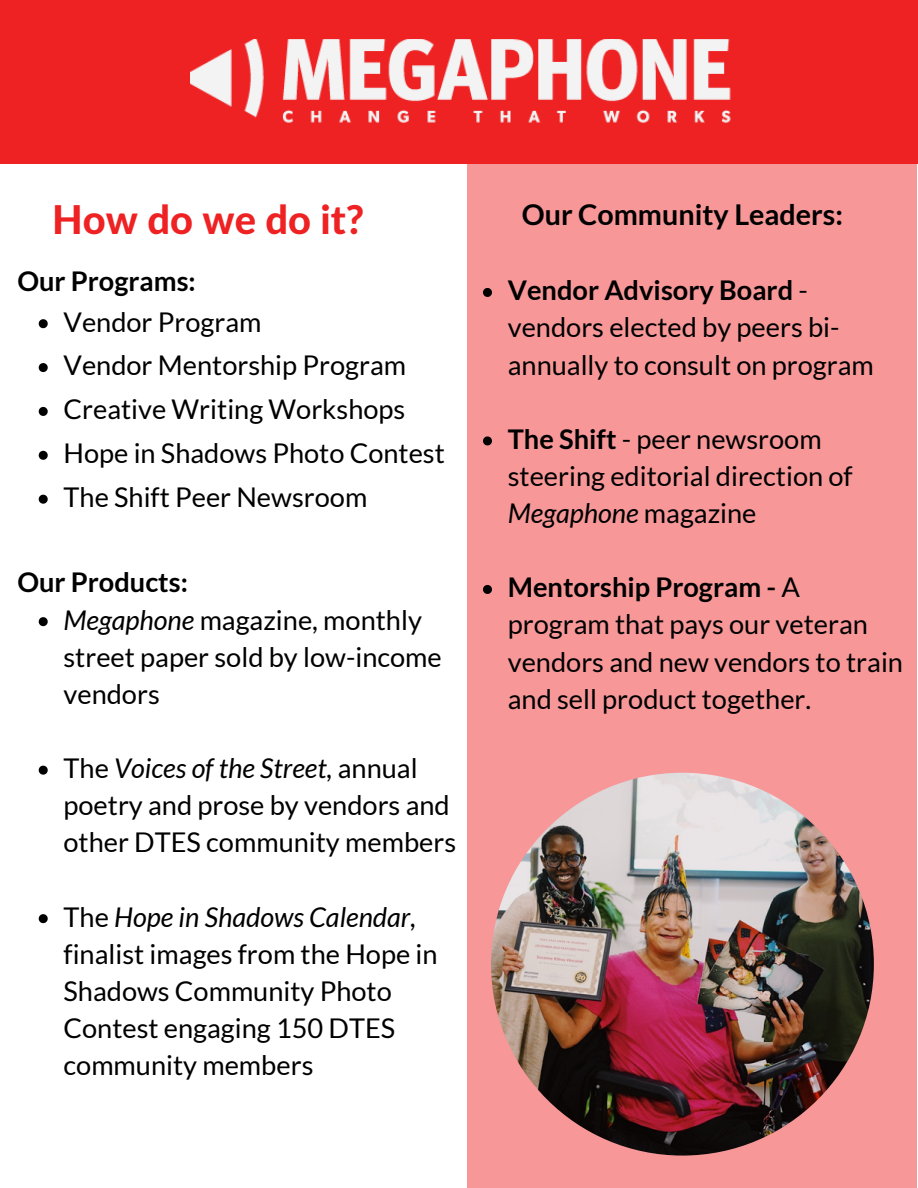
<style>
.page{position:relative;width:918px;height:1188px;background:#fff}
.page>*{position:absolute;margin:0;border:0;box-sizing:border-box;transform-origin:0 0}
.t1{font:800 39.75px "Lato Latin";color:#ee2123}
.t2{font:700 28.65px "Lato";color:#000}
.t3{font:27.15px/37.2px "Lato";color:#000}
.t4{font:700 27.15px "Lato";color:#000}
.s1{font-style:italic}
.s2{font-weight:700}
</style>
<div class="page">
<div style="left:467px;top:163px;width:450px;height:1025px;background:#f79798"></div>
<div style="left:0;top:0;width:918px;height:163px;background:#ee2123"></div>
<img style="left:191px;top:39px;width:540px;height:84px">
<svg style="left:39px;top:319px;width:9px;height:9px"></svg>
<svg style="left:39px;top:363px;width:9px;height:9px"></svg>
<svg style="left:39px;top:407px;width:9px;height:9px"></svg>
<svg style="left:39px;top:451px;width:9px;height:9px"></svg>
<svg style="left:39px;top:495px;width:9px;height:9px"></svg>
<svg style="left:39px;top:617px;width:9px;height:9px"></svg>
<svg style="left:39px;top:766px;width:9px;height:9px"></svg>
<svg style="left:39px;top:914px;width:9px;height:9px"></svg>
<svg style="left:483px;top:288px;width:9px;height:9px"></svg>
<svg style="left:483px;top:436px;width:9px;height:9px"></svg>
<svg style="left:483px;top:585px;width:9px;height:9px"></svg>
<img style="left:491px;top:773px;width:383px;height:383px;border-radius:50%">
<p class="t1" style="left:52px;top:202px;width:314px">How do we do it?</p>
<h1 class="t4" style="left:17px;top:264px;width:180px">Our Programs:</h1>
<h2 class="t3" style="left:64px;top:302px;width:199px">Vendor Program</h2>
<p class="t3" style="left:64px;top:346px;width:344px">Vendor Mentorship Program</p>
<p class="t3" style="left:64px;top:390px;width:343px">Creative Writing Workshops</p>
<p class="t3" style="left:64px;top:434px;width:383px">Hope in Shadows Photo Contest</p>
<p class="t3" style="left:64px;top:478px;width:305px">The Shift Peer Newsroom</p>
<p class="t4" style="left:17px;top:566px;width:172px">Our Products:</p>
<h2 class="t3" style="left:64px;top:600px;width:380px"><span class="s1">Megaphone</span> magazine, monthly street paper sold by low-income vendors</h2>
<p class="t3" style="left:64px;top:749px;width:394px">The <span class="s1">Voices of the Street,</span> annual poetry and prose by vendors and other DTES community members</p>
<p class="t3" style="left:64px;top:897px;width:376px">The <span class="s1">Hope in Shadows Calendar, </span>finalist images from the Hope in<br>Shadows Community Photo<br>Contest engaging 150 DTES community members</p>
<p class="t2" style="left:522px;top:197px;width:323px">Our Community Leaders:</p>
<p class="t3" style="left:508px;top:271px;width:368px"><span class="s2">Vendor Advisory Board</span> - vendors elected by peers bi&shy;annually to consult on program</p>
<h2 class="t3" style="left:508px;top:420px;width:346px"><span class="s2">The Shift</span> - peer newsroom steering editorial direction of<br><span class="s1">Megaphone</span> magazine</h2>
<p class="t3" style="left:508px;top:568px;width:397px"><span class="s2">Mentorship Program -</span> A program that pays our veteran vendors and new vendors to train and sell product together.</p>
</div>
